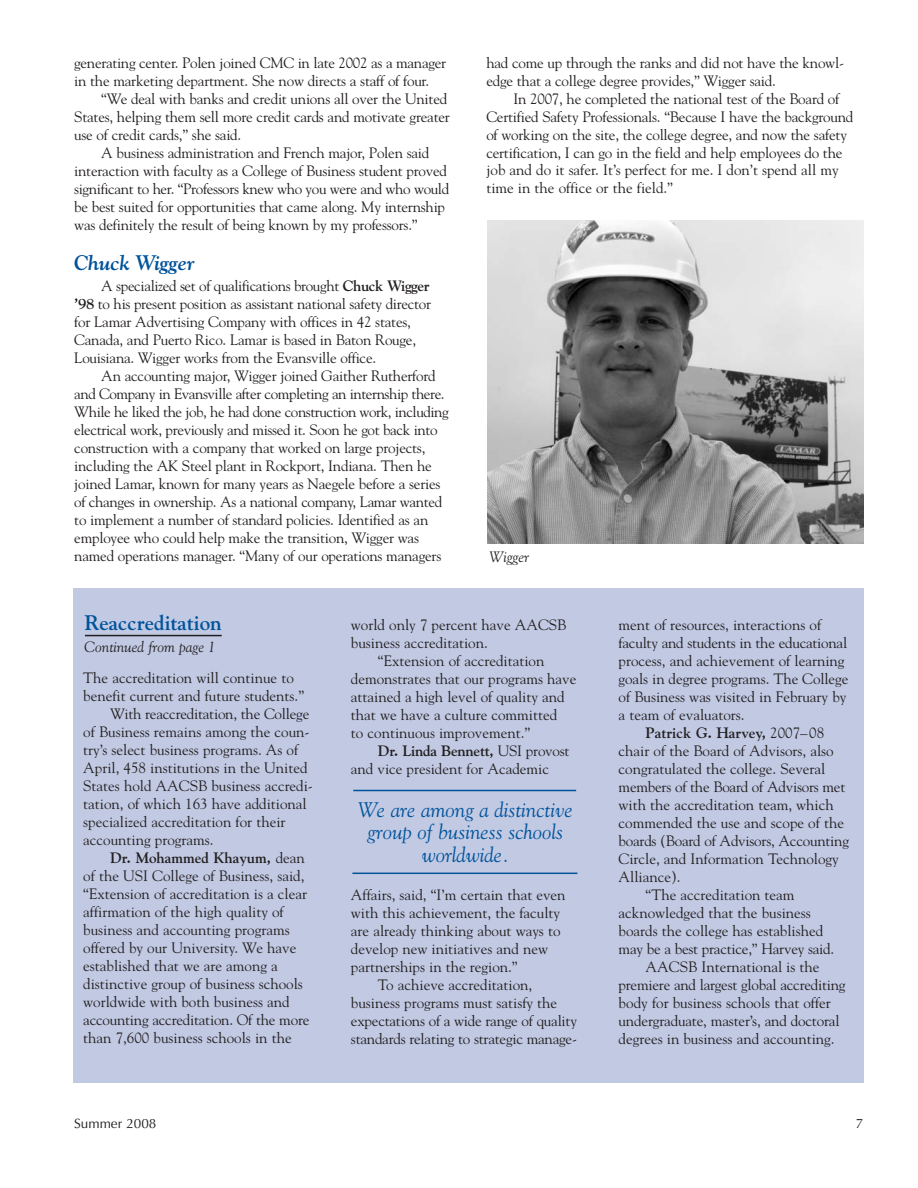
<style>
.page{position:relative;width:918px;height:1188px;background:#fff}
.page>*{position:absolute;margin:0;border:0;box-sizing:border-box;transform-origin:0 0}
.t1{font:italic 21px/22.5px "Goudy";color:#00539b;text-align:center}
.t2{font:700 21px "Goudy";color:#00539b}
.t3{font:italic 700 21px "Goudy";letter-spacing:-.015em;color:#00539b}
.t4{font:15px/18px "Goudy";letter-spacing:-.015em;color:#231f20}
.t5{font:700 15px "Goudy";color:#231f20}
.t6{font:italic 15px "Goudy";color:#231f20}
.t7{font:13.5px "Optima";color:#231f20}
.s1{font-weight:700}
.s2{font-weight:400}
</style>
<div class="page">
<div style="left:74px;top:589px;width:790px;height:494px;background:#c1c9e3"></div>
<hr style="left:85px;top:635px;width:137px;height:1px;background:#231f20">
<img style="left:487px;top:220px;width:376px;height:324px">
<hr style="left:353px;top:790px;width:223px;height:1px;background:#00539b">
<hr style="left:352px;top:873px;width:225px;height:1px;background:#00539b">
<p class="t4" style="left:74px;top:55px;width:373px">generating center. Polen joined CMC in late 2002 as a manager in the marketing department. She now directs a staff of four.</p>
<p class="t4" style="left:74px;top:91px;width:377px;text-indent:27px">“We deal with banks and credit unions all over the United<br>States, helping them sell more credit cards and motivate greater use of credit cards,” she said.</p>
<p class="t4" style="left:74px;top:145px;width:376px;text-indent:27px">A business administration and French major, Polen said interaction with faculty as a College of Business student proved significant to her. “Professors knew who you were and who would be best suited for opportunities that came along. My internship was definitely the result of being known by my professors.”</p>
<h1 class="t3" style="left:74px;top:255px;width:122px">Chuck Wigger</h1>
<p class="t4" style="left:74px;top:278px;width:358px;text-indent:27px">A specialized set of qualifications brought <span class="s1">Chuck Wigger ’98</span> to his present position as assistant national safety director for Lamar Advertising Company with offices in 42 states, Canada, and Puerto Rico. Lamar is based in Baton Rouge, Louisiana. Wigger works from the Evansville office.</p>
<p class="t4" style="left:74px;top:368px;width:376px;text-indent:27px">An accounting major, Wigger joined Gaither Rutherford and Company in Evansville after completing an internship there.<br>While he liked the job, he had done construction work, including electrical work, previously and missed it. Soon he got back into construction with a company that worked on large projects, including the AK Steel plant in Rockport, Indiana. Then he joined Lamar, known for many years as Naegele before a series of changes in ownership. As a national company, Lamar wanted to implement a number of standard policies. Identified as an employee who could help make the transition, Wigger was named operations manager. “Many of our operations managers</p>
<p class="t4" style="left:486px;top:55px;width:359px">had come up through the ranks and did not have the knowl&shy;edge that a college degree provides,” Wigger said.</p>
<p class="t4" style="left:486px;top:91px;width:369px;text-indent:27px">In 2007, he completed the national test of the Board of Certified Safety Professionals. “Because I have the background of working on the site, the college degree, and now the safety certification, I can go in the field and help employees do the job and do it safer. It’s perfect for me. I don’t spend all my time in the office or the field.”</p>
<p class="t6" style="left:489px;top:551px;width:41px">Wigger</p>
<h1 class="t2" style="left:84px;top:614px;width:139px">Reaccreditation</h1>
<p class="t6" style="left:84px;top:641px;width:133px">Continued from page 1</p>
<p class="t4" style="left:83px;top:670px;width:212px">The accreditation will continue to</p>
<p class="t4" style="left:83px;top:688px;width:222px">benefit current and future students.”</p>
<p class="t4" style="left:110px;top:706px;width:201px">With reaccreditation, the College</p>
<p class="t4" style="left:83px;top:724px;width:228px">of Business remains among the coun-</p>
<p class="t4" style="left:83px;top:742px;width:217px">try’s select business programs. As of</p>
<p class="t4" style="left:83px;top:760px;width:226px">April, 458 institutions in the United</p>
<p class="t4" style="left:83px;top:778px;width:231px">States hold AACSB business accredi-</p>
<p class="t4" style="left:83px;top:796px;width:225px">tation, of which 163 have additional</p>
<p class="t4" style="left:83px;top:814px;width:204px">specialized accreditation for their</p>
<p class="t4" style="left:83px;top:832px;width:132px">accounting programs.</p>
<p class="t5" style="left:110px;top:852px;width:196px">Dr. Mohammed Khayum, <span class="s2">dean</span></p>
<p class="t4" style="left:83px;top:868px;width:223px">of the USI College of Business, said,</p>
<p class="t4" style="left:83px;top:886px;width:225px">“Extension of accreditation is a clear</p>
<p class="t4" style="left:83px;top:904px;width:202px">affirmation of the high quality of</p>
<p class="t4" style="left:83px;top:922px;width:208px">business and accounting programs</p>
<p class="t4" style="left:83px;top:940px;width:215px">offered by our University. We have</p>
<p class="t4" style="left:83px;top:958px;width:196px">established that we are among a</p>
<p class="t4" style="left:83px;top:976px;width:221px">distinctive group of business schools</p>
<p class="t4" style="left:83px;top:994px;width:208px">worldwide with both business and</p>
<p class="t4" style="left:83px;top:1012px;width:228px">accounting accreditation. Of the more</p>
<p class="t4" style="left:83px;top:1030px;width:210px">than 7,600 business schools in the</p>
<p class="t4" style="left:351px;top:617px;width:217px">world only 7 percent have AACSB business accreditation.</p>
<p class="t4" style="left:351px;top:653px;width:227px;text-indent:27px">“Extension of accreditation demonstrates that our programs have attained a high level of quality and that we have a culture committed<br>to continuous improvement.”</p>
<p class="t4" style="left:351px;top:743px;width:220px;text-indent:27px"><span class="s1">Dr. Linda Bennett,</span> USI provost and vice president for Academic</p>
<h1 class="t1" style="left:358px;top:800px;width:216px">We are among a distinctive group of business schools worldwide.</h1>
<p class="t4" style="left:351px;top:887px;width:216px">Affairs, said, “I’m certain that even</p>
<p class="t4" style="left:351px;top:905px;width:211px">with this achievement, the faculty</p>
<p class="t4" style="left:351px;top:923px;width:211px">are already thinking about ways to</p>
<p class="t4" style="left:351px;top:941px;width:199px">develop new initiatives and new</p>
<p class="t4" style="left:351px;top:959px;width:168px">partnerships in the region.”</p>
<p class="t4" style="left:378px;top:977px;width:156px">To achieve accreditation,</p>
<p class="t4" style="left:351px;top:995px;width:208px">business programs must satisfy the</p>
<p class="t4" style="left:351px;top:1013px;width:228px">expectations of a wide range of quality</p>
<p class="t4" style="left:351px;top:1031px;width:228px">standards relating to strategic manage-</p>
<p class="t4" style="left:619px;top:617px;width:204px">ment of resources, interactions of</p>
<p class="t4" style="left:619px;top:635px;width:230px">faculty and students in the educational</p>
<p class="t4" style="left:619px;top:653px;width:227px">process, and achievement of learning</p>
<p class="t4" style="left:619px;top:671px;width:231px">goals in degree programs. The College</p>
<p class="t4" style="left:619px;top:689px;width:229px">of Business was visited in February by</p>
<p class="t4" style="left:619px;top:707px;width:128px">a team of evaluators.</p>
<p class="t5" style="left:646px;top:726px;width:180px">Patrick G. Harvey, <span class="s2">2007–08</span></p>
<p class="t4" style="left:619px;top:743px;width:217px">chair of the Board of Advisors, also</p>
<p class="t4" style="left:619px;top:761px;width:208px">congratulated the college. Several</p>
<p class="t4" style="left:619px;top:779px;width:228px">members of the Board of Advisors met</p>
<p class="t4" style="left:619px;top:797px;width:217px">with the accreditation team, which</p>
<p class="t4" style="left:619px;top:815px;width:227px">commended the use and scope of the</p>
<p class="t4" style="left:619px;top:833px;width:232px">boards (Board of Advisors, Accounting</p>
<p class="t4" style="left:619px;top:851px;width:222px">Circle, and Information Technology</p>
<p class="t4" style="left:619px;top:869px;width:64px">Alliance).</p>
<p class="t4" style="left:646px;top:887px;width:151px">“The accreditation team</p>
<p class="t4" style="left:619px;top:905px;width:194px">acknowledged that the business</p>
<p class="t4" style="left:619px;top:923px;width:206px">boards the college has established</p>
<p class="t4" style="left:619px;top:941px;width:217px">may be a best practice,” Harvey said.</p>
<p class="t4" style="left:646px;top:959px;width:175px">AACSB International is the</p>
<p class="t4" style="left:619px;top:977px;width:228px">premiere and largest global accrediting</p>
<p class="t4" style="left:619px;top:995px;width:214px">body for business schools that offer</p>
<p class="t4" style="left:619px;top:1013px;width:223px">undergraduate, master’s, and doctoral</p>
<p class="t4" style="left:619px;top:1031px;width:217px">degrees in business and accounting.</p>
<p class="t7" style="left:74px;top:1118px;width:84px">Summer 2008</p>
<p class="t7" style="left:856px;top:1118px;width:9px">7</p>
</div>
